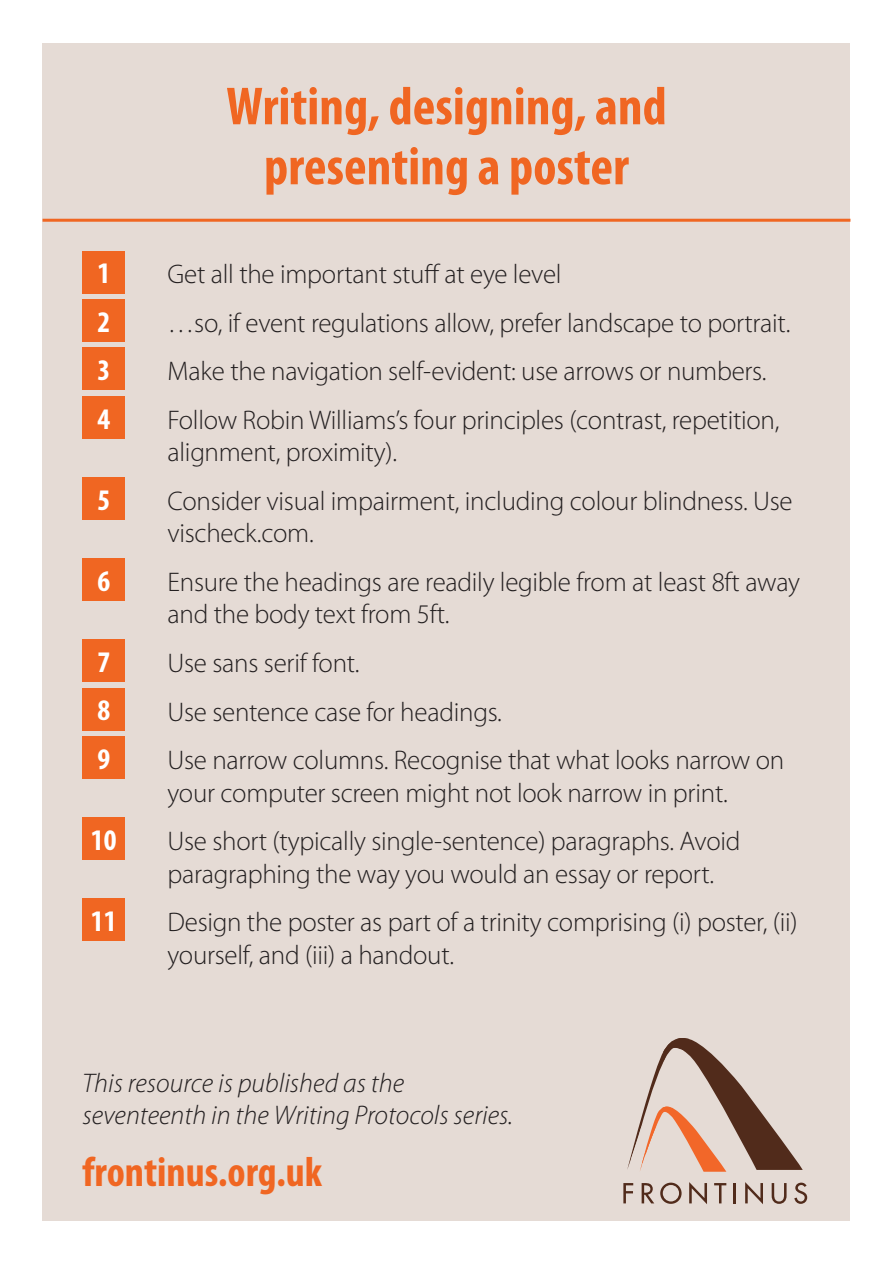
<style>
.page{position:relative;width:893px;height:1263px;background:#fff}
.page>*{position:absolute;margin:0;border:0;box-sizing:border-box;transform-origin:0 0}
.t1{font:700 condensed 54px "Myriad Pro";color:#f06622}
.t2{font:700 condensed 42px "Myriad Pro";color:#f06622}
.t3{font:700 condensed 30px "Myriad Pro";color:#fff}
.t4{font:300 27px/32.4px "Myriad Pro";letter-spacing:-.01em;color:#231f20}
.t5{font:italic 300 27px/32.4px "Myriad Pro";color:#231f20}
</style>
<div class="page">
<div style="left:43px;top:43px;width:807px;height:1177px;background:#e5dbd5"></div>
<hr style="left:43px;top:219px;width:807px;height:3px;background:#f06622">
<div style="left:82px;top:251px;width:43px;height:42px;background:#f06622"></div>
<svg style="left:623px;top:1183px;width:10px;height:20px"></svg>
<svg style="left:642px;top:1183px;width:12px;height:20px"></svg>
<svg style="left:660px;top:1182px;width:22px;height:22px"></svg>
<svg style="left:689px;top:1182px;width:18px;height:22px"></svg>
<svg style="left:714px;top:1183px;width:12px;height:20px"></svg>
<hr style="left:734px;top:1183px;width:2px;height:20px;background:#512b1b">
<svg style="left:745px;top:1182px;width:18px;height:22px"></svg>
<svg style="left:772px;top:1183px;width:15px;height:21px"></svg>
<svg style="left:794px;top:1182px;width:13px;height:22px"></svg>
<svg style="left:627px;top:1038px;width:176px;height:134px"></svg>
<div style="left:82px;top:299px;width:43px;height:43px;background:#f06622"></div>
<div style="left:82px;top:348px;width:43px;height:42px;background:#f06622"></div>
<div style="left:82px;top:397px;width:43px;height:42px;background:#f06622"></div>
<div style="left:82px;top:477px;width:43px;height:43px;background:#f06622"></div>
<div style="left:82px;top:558px;width:43px;height:43px;background:#f06622"></div>
<div style="left:82px;top:639px;width:43px;height:43px;background:#f06622"></div>
<div style="left:82px;top:688px;width:43px;height:42px;background:#f06622"></div>
<div style="left:82px;top:736px;width:43px;height:43px;background:#f06622"></div>
<div style="left:82px;top:817px;width:43px;height:43px;background:#f06622"></div>
<div style="left:82px;top:898px;width:43px;height:43px;background:#f06622"></div>
<p class="t3" style="left:97px;top:255px;width:14px">1</p>
<p class="t3" style="left:97px;top:303px;width:14px">2</p>
<p class="t3" style="left:97px;top:351px;width:14px">3</p>
<p class="t3" style="left:97px;top:400px;width:14px">4</p>
<p class="t3" style="left:97px;top:481px;width:14px">5</p>
<p class="t3" style="left:97px;top:562px;width:14px">6</p>
<p class="t3" style="left:97px;top:643px;width:14px">7</p>
<p class="t3" style="left:97px;top:691px;width:14px">8</p>
<p class="t3" style="left:97px;top:740px;width:14px">9</p>
<p class="t3" style="left:91px;top:821px;width:27px">10</p>
<p class="t3" style="left:91px;top:902px;width:27px">11</p>
<p class="t1" style="left:226px;top:73px;width:442px">Writing, designing, and</p>
<p class="t1" style="left:264px;top:133px;width:366px">presenting a poster</p>
<p class="t4" style="left:168px;top:258px;width:396px">Get all the important stuff at eye level</p>
<p class="t4" style="left:168px;top:306px;width:624px">…so, if event regulations allow, prefer landscape to portrait.</p>
<p class="t4" style="left:168px;top:355px;width:600px">Make the navigation self-evident: use arrows or numbers.</p>
<p class="t4" style="left:168px;top:404px;width:613px">Follow Robin Williams’s four principles (contrast, repetition, alignment, proximity).</p>
<p class="t4" style="left:168px;top:485px;width:627px">Consider visual impairment, including colour blindness. Use vischeck.com.</p>
<p class="t4" style="left:168px;top:566px;width:634px">Ensure the headings are readily legible from at least 8ft away and the body text from 5ft.</p>
<p class="t4" style="left:168px;top:647px;width:194px">Use sans serif font.</p>
<p class="t4" style="left:168px;top:695px;width:336px">Use sentence case for headings.</p>
<p class="t4" style="left:168px;top:744px;width:618px">Use narrow columns. Recognise that what looks narrow on your computer screen might not look narrow in print.</p>
<p class="t4" style="left:168px;top:825px;width:574px">Use short (typically single-sentence) paragraphs. Avoid paragraphing the way you would an essay or report.</p>
<p class="t4" style="left:168px;top:906px;width:632px">Design the poster as part of a trinity comprising (i) poster, (ii) yourself, and (iii) a handout.</p>
<p class="t5" style="left:82px;top:1066px;width:432px">This resource is published as the seventeenth in the Writing Protocols series.</p>
<p class="t2" style="left:82px;top:1146px;width:241px">frontinus.org.uk</p>
</div>
